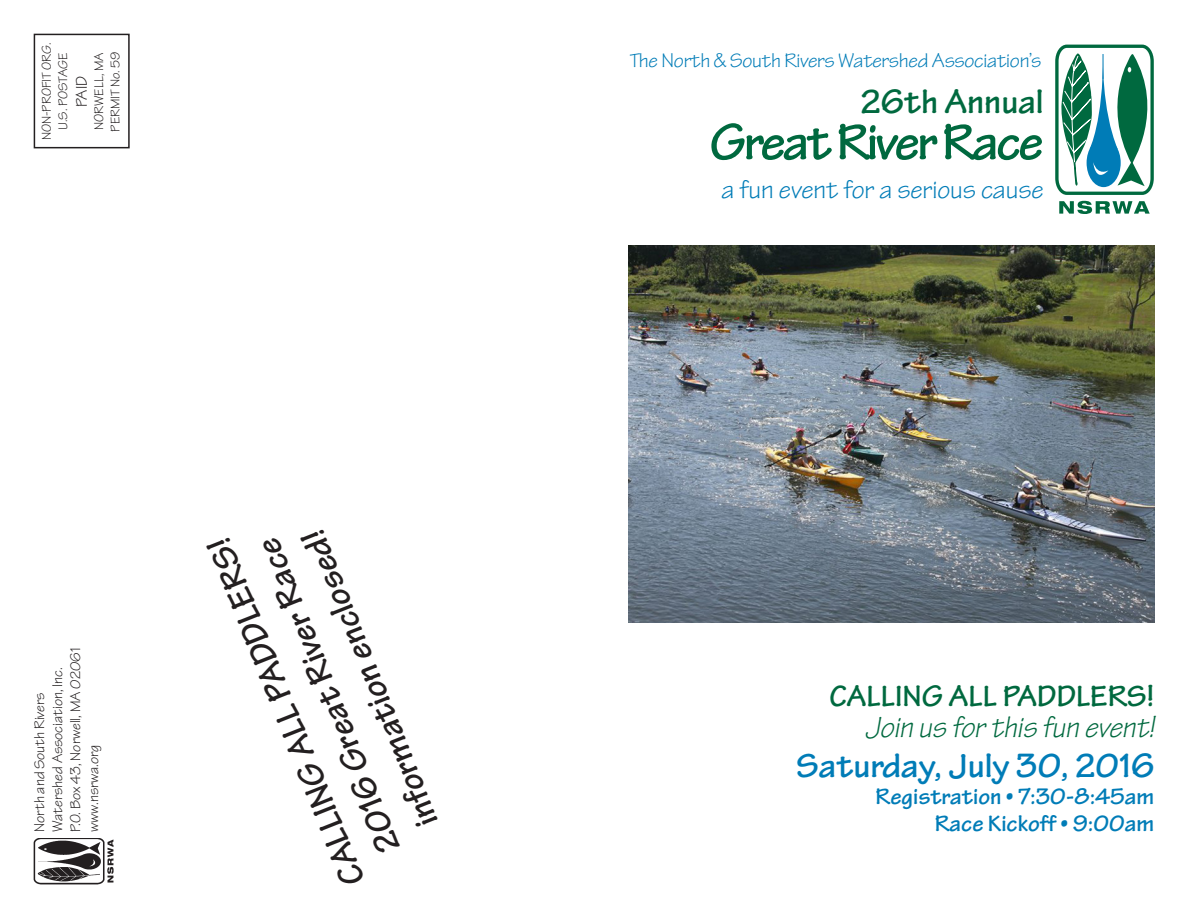
<style>
.page{position:relative;width:1188px;height:918px;background:#fff}
.page>*{position:absolute;margin:0;border:0;box-sizing:border-box;transform-origin:0 0}
.t1{font:54px "Tekton MM 503 488";letter-spacing:-.03em;color:#00693f}
.t2{font:36px "Tekton MM 503 488";color:#231f20}
.t3{font:36px "Tekton MM 503 488";letter-spacing:.015em;color:#007cb7}
.t4{font:36px "Tekton MM 503 488";letter-spacing:.01em;color:#00693f}
.t5{font:31.5px "Tekton MM Oblique 240 564";color:#00693f}
.t6{font:31.5px "Tekton MM 503 488";letter-spacing:.005em;color:#00693f}
.t7{font:27px "Tekton MM 240 564";color:#007cb7}
.t8{font:24px "Tekton MM 503 488";letter-spacing:.015em;color:#007cb7}
.t9{font:21px "Tekton MM 240 564";letter-spacing:-.01em;color:#007cb7}
.t10{font:16.5px "Tekton MM 240 564";color:#231f20}
.t11{font:15px "Tekton MM 240 564";color:#231f20}
.t12{font:13.5px "Tekton MM 240 564";color:#231f20}
</style>
<div class="page">
<div style="left:34px;top:34px;width:96px;height:114px;border:2px solid #231f20"></div>
<img style="left:34px;top:838px;width:80px;height:46px">
<img style="left:628px;top:245px;width:526px;height:378px">
<svg style="left:1055px;top:45px;width:99px;height:169px"></svg>
<p class="t12" style="left:39px;top:140px;width:99px;rotate:-90deg">NON-PROFIT ORG.</p>
<p class="t12" style="left:55px;top:130px;width:79px;rotate:-90deg">U.S. POSTAGE</p>
<p class="t12" style="left:91px;top:130px;width:79px;rotate:-90deg">NORWELL, MA</p>
<p class="t12" style="left:107px;top:132px;width:82px;rotate:-90deg">PERMIT No. 59</p>
<p class="t10" style="left:72px;top:107px;width:32px;rotate:-90deg">PAID</p>
<p class="t11" style="left:67px;top:832px;width:186px;rotate:-90deg">P.O. Box 43, Norwell, MA 02061</p>
<p class="t11" style="left:49px;top:832px;width:166px;rotate:-90deg">Watershed Association, Inc.</p>
<p class="t11" style="left:31px;top:832px;width:141px;rotate:-90deg">North and South Rivers</p>
<p class="t11" style="left:85px;top:832px;width:88px;rotate:-90deg">www.nsrwa.org</p>
<p class="t2" style="left:410px;top:833px;width:316px;rotate:-112deg">information enclosed!</p>
<p class="t2" style="left:372px;top:858px;width:336px;rotate:-112deg">2016 Great River Race</p>
<p class="t2" style="left:337px;top:891px;width:371px;rotate:-112deg">CALLING ALL PADDLERS!</p>
<p class="t9" style="left:630px;top:48px;width:413px">The North &amp; South Rivers Watershed Association’s</p>
<p class="t4" style="left:861px;top:81px;width:183px">26th Annual</p>
<p class="t1" style="left:710px;top:112px;width:334px">Great River Race</p>
<p class="t7" style="left:722px;top:175px;width:323px">a fun event for a serious cause</p>
<p class="t6" style="left:830px;top:678px;width:325px">CALLING ALL PADDLERS!</p>
<p class="t5" style="left:865px;top:708px;width:290px">Join us for this fun event!</p>
<p class="t3" style="left:796px;top:746px;width:359px">Saturday, July 30, 2016</p>
<p class="t8" style="left:876px;top:783px;width:279px">Registration • 7:30-8:45am</p>
<p class="t8" style="left:935px;top:810px;width:220px">Race Kickoff • 9:00am</p>
</div>
